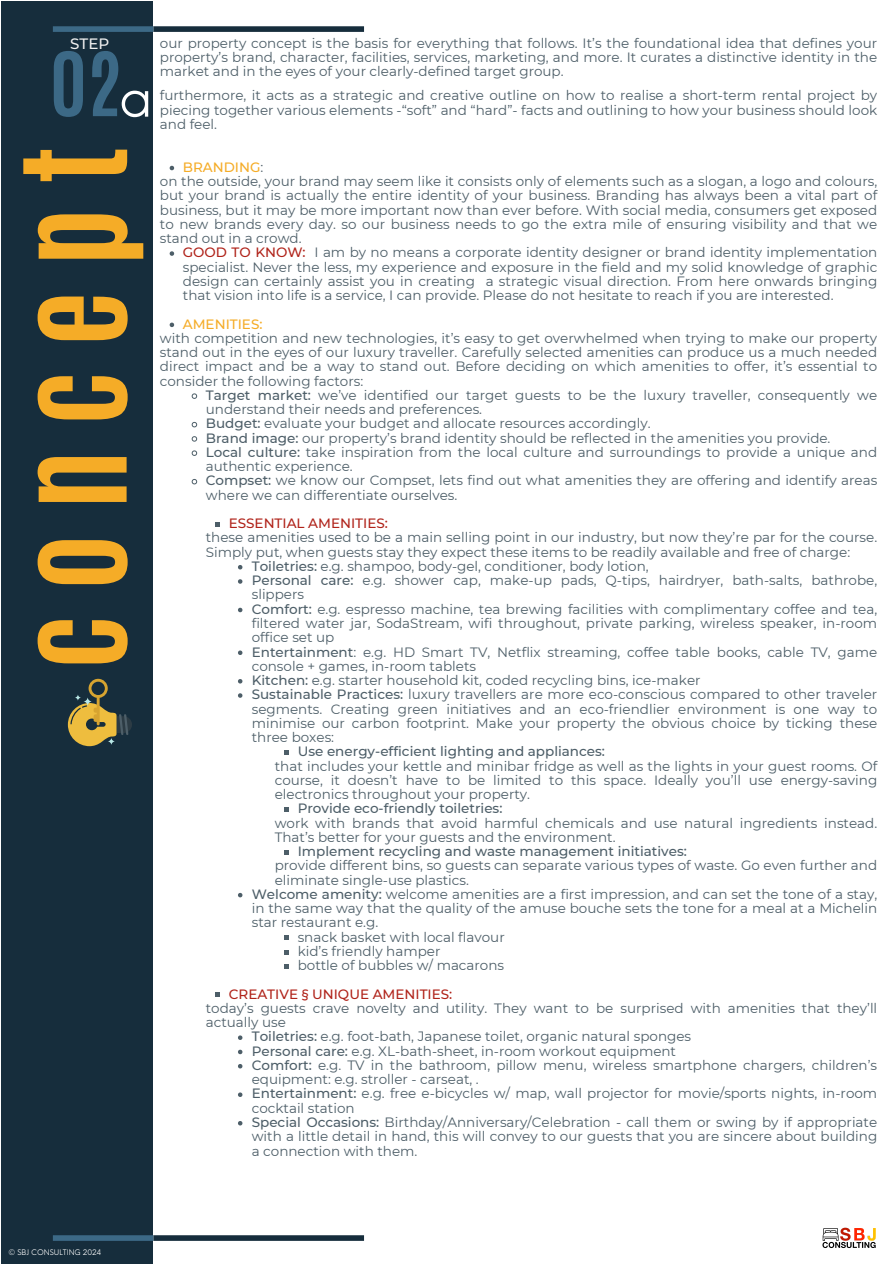
<style>
.page{position:relative;width:894px;height:1264px;background:#fff}
.page>*{position:absolute;margin:0;border:0;box-sizing:border-box;transform-origin:0 0}
.t1{font:700 120px "Antonio";letter-spacing:.2em;color:#f5ac27}
.t2{font:700 75px "Antonio";color:#3c6986}
.t3{font:51px "Neue Einstellung";color:#fff}
.t4{font:500 15px "Montserrat";color:#f0f0f0}
.t5{font:13.5px/14.2px "Montserrat";color:#4d5e68}
.t6{font:500 13.5px "Montserrat";color:#4d5e68}
.t7{font:500 13.5px "Montserrat";color:#b0231a}
.t8{font:500 13.5px "Montserrat";color:#f5ac27}
.t9{font:7.5px "Neue Einstellung";color:#fff}
.s1{font-weight:400;color:#4d5e68}
.s2{font-weight:500;color:#b0231a}
.s3{font-weight:500}
</style>
<div class="page">
<div style="left:1px;top:1px;width:152px;height:1262px;background:#162d3c"></div>
<div style="left:153px;top:26px;width:211px;height:6px;background:#162d3c"></div>
<div style="left:53px;top:26px;width:100px;height:6px;background:#3c6986"></div>
<div style="left:153px;top:1235px;width:211px;height:5px;background:#162d3c"></div>
<div style="left:53px;top:1235px;width:100px;height:5px;background:#3c6986"></div>
<svg style="left:170px;top:166px;width:4px;height:4px"></svg>
<svg style="left:170px;top:251px;width:4px;height:5px"></svg>
<svg style="left:170px;top:322px;width:4px;height:5px"></svg>
<svg style="left:191px;top:393px;width:6px;height:6px"></svg>
<svg style="left:191px;top:421px;width:6px;height:7px"></svg>
<svg style="left:191px;top:436px;width:6px;height:6px"></svg>
<svg style="left:191px;top:450px;width:6px;height:6px"></svg>
<svg style="left:191px;top:479px;width:6px;height:6px"></svg>
<svg style="left:215px;top:522px;width:5px;height:4px"></svg>
<svg style="left:238px;top:565px;width:4px;height:4px"></svg>
<svg style="left:238px;top:579px;width:4px;height:4px"></svg>
<svg style="left:238px;top:607px;width:4px;height:5px"></svg>
<svg style="left:238px;top:650px;width:4px;height:5px"></svg>
<svg style="left:238px;top:679px;width:4px;height:4px"></svg>
<svg style="left:238px;top:693px;width:4px;height:4px"></svg>
<svg style="left:284px;top:750px;width:5px;height:4px"></svg>
<svg style="left:284px;top:807px;width:5px;height:4px"></svg>
<svg style="left:284px;top:850px;width:5px;height:4px"></svg>
<svg style="left:238px;top:892px;width:4px;height:5px"></svg>
<svg style="left:284px;top:935px;width:5px;height:5px"></svg>
<svg style="left:284px;top:950px;width:5px;height:4px"></svg>
<svg style="left:284px;top:964px;width:5px;height:4px"></svg>
<svg style="left:215px;top:992px;width:5px;height:5px"></svg>
<svg style="left:238px;top:1035px;width:4px;height:4px"></svg>
<svg style="left:238px;top:1049px;width:4px;height:5px"></svg>
<svg style="left:238px;top:1064px;width:4px;height:4px"></svg>
<svg style="left:238px;top:1092px;width:4px;height:4px"></svg>
<svg style="left:238px;top:1121px;width:4px;height:4px"></svg>
<svg style="left:68px;top:678px;width:64px;height:68px"></svg>
<img style="left:822px;top:1227px;width:54px;height:21px">
<p class="t4" style="left:70px;top:35px;width:40px">STEP</p>
<p class="t2" style="left:50px;top:30px;width:73px">02</p>
<p class="t3" style="left:119px;top:52px;width:36px">a</p>
<p class="t1" style="left:-11px;top:670px;width:525px;rotate:-90deg">concept</p>
<h2 class="t5" style="left:160px;top:36px;width:718px;text-align:justify">our property concept is the basis for everything that follows. It’s the foundational idea that defines your property’s brand, character, facilities, services, marketing, and more. It curates a distinctive identity in the market and in the eyes of your clearly-defined target group.</h2>
<p class="t5" style="left:160px;top:88px;width:718px;text-align:justify">furthermore, it acts as a strategic and creative outline on how to realise a short-term rental project by piecing together various elements -“soft” and “hard”- facts and outlining to how your business should look and feel.</p>
<p class="t8" style="left:183px;top:159px;width:82px">BRANDING<span class="s1">:</span></p>
<h1 class="t5" style="left:160px;top:174px;width:718px;text-align:justify">on the outside, your brand may seem like it consists only of elements such as a slogan, a logo and colours, but your brand is actually the entire identity of your business. Branding has always been a vital part of business, but it may be more important now than ever before. With social media, consumers get exposed to new brands every day. so our business needs to go the extra mile of ensuring visibility and that we stand out in a crowd.</h1>
<p class="t5" style="left:183px;top:245px;width:695px;text-align:justify"><span class="s2">GOOD TO KNOW:</span> I am by no means a corporate identity designer or brand identity implementation specialist. Never the less, my experience and exposure in the field and my solid knowledge of graphic design can certainly assist you in creating a strategic visual direction. From here onwards bringing that vision into life is a service, I can provide. Please do not hesitate to reach if you are interested.</p>
<h3 class="t8" style="left:183px;top:315px;width:81px">AMENITIES:</h3>
<h3 class="t5" style="left:160px;top:331px;width:718px;text-align:justify">with competition and new technologies, it’s easy to get overwhelmed when trying to make our property stand out in the eyes of our luxury traveller. Carefully selected amenities can produce us a much needed direct impact and be a way to stand out. Before deciding on which amenities to offer, it’s essential to consider the following factors:</h3>
<p class="t5" style="left:206px;top:388px;width:672px"><span class="s3">Target market:</span> we’ve identified our target guests to be the luxury traveller, consequently we understand their needs and preferences.</p>
<h3 class="t5" style="left:206px;top:416px;width:446px"><span class="s3">Budget:</span> evaluate your budget and allocate resources accordingly.</h3>
<p class="t5" style="left:206px;top:430px;width:626px"><span class="s3">Brand image:</span> our property’s brand identity should be reflected in the amenities you provide.</p>
<p class="t5" style="left:206px;top:445px;width:672px"><span class="s3">Local culture:</span> take inspiration from the local culture and surroundings to provide a unique and authentic experience.</p>
<h3 class="t5" style="left:206px;top:473px;width:672px"><span class="s3">Compset:</span> we know our Compset, lets find out what amenities they are offering and identify areas where we can differentiate ourselves.</h3>
<p class="t7" style="left:229px;top:515px;width:161px">ESSENTIAL AMENITIES:</p>
<p class="t5" style="left:206px;top:530px;width:672px">these amenities used to be a main selling point in our industry, but now they’re par for the course.<br>Simply put, when guests stay they expect these items to be readily available and free of charge:</p>
<p class="t5" style="left:252px;top:559px;width:398px"><span class="s3">Toiletries:</span> e.g. shampoo, body-gel, conditioner, body lotion,</p>
<p class="t5" style="left:252px;top:573px;width:626px"><span class="s3">Personal care:</span> e.g. shower cap, make-up pads, Q-tips, hairdryer, bath-salts, bathrobe, slippers</p>
<p class="t5" style="left:252px;top:601px;width:626px;text-align:justify"><span class="s3">Comfort:</span> e.g. espresso machine, tea brewing facilities with complimentary coffee and tea, filtered water jar, SodaStream, wifi throughout, private parking, wireless speaker, in-room office set up</p>
<p class="t5" style="left:252px;top:644px;width:626px"><span class="s3">Entertainment</span>: e.g. HD Smart TV, Netflix streaming, coffee table books, cable TV, game console + games, in-room tablets</p>
<p class="t5" style="left:252px;top:673px;width:450px"><span class="s3">Kitchen:</span> e.g. starter household kit, coded recycling bins, ice-maker</p>
<p class="t5" style="left:252px;top:687px;width:626px;text-align:justify"><span class="s3">Sustainable Practices:</span> luxury travellers are more eco-conscious compared to other traveler segments. Creating green initiatives and an eco-friendlier environment is one way to minimise our carbon footprint. Make your property the obvious choice by ticking these three boxes:</p>
<p class="t6" style="left:297px;top:743px;width:309px">Use energy-efficient lighting and appliances:</p>
<p class="t5" style="left:275px;top:758px;width:604px;text-align:justify">that includes your kettle and minibar fridge as well as the lights in your guest rooms. Of course, it doesn’t have to be limited to this space. Ideally you’ll use energy-saving electronics throughout your property.</p>
<p class="t6" style="left:297px;top:800px;width:206px">Provide eco-friendly toiletries:</p>
<p class="t5" style="left:275px;top:815px;width:604px">work with brands that avoid harmful chemicals and use natural ingredients instead.<br>That’s better for your guests and the environment.</p>
<p class="t6" style="left:297px;top:843px;width:390px">Implement recycling and waste management initiatives:</p>
<p class="t5" style="left:275px;top:858px;width:604px">provide different bins, so guests can separate various types of waste. Go even further and eliminate single-use plastics.</p>
<p class="t5" style="left:252px;top:886px;width:626px;text-align:justify"><span class="s3">Welcome amenity:</span> welcome amenities are a first impression, and can set the tone of a stay, in the same way that the quality of the amuse bouche sets the tone for a meal at a Michelin star restaurant e.g.</p>
<p class="t5" style="left:297px;top:929px;width:208px">snack basket with local flavour</p>
<p class="t5" style="left:297px;top:943px;width:144px">kid’s friendly hamper</p>
<p class="t5" style="left:297px;top:958px;width:208px">bottle of bubbles w/ macarons</p>
<p class="t7" style="left:229px;top:985px;width:225px">CREATIVE § UNIQUE AMENITIES:</p>
<p class="t5" style="left:206px;top:1000px;width:672px">today’s guests crave novelty and utility. They want to be surprised with amenities that they’ll actually use</p>
<p class="t5" style="left:252px;top:1029px;width:441px"><span class="s3">Toiletries:</span> e.g. foot-bath, Japanese toilet, organic natural sponges</p>
<p class="t5" style="left:252px;top:1043px;width:426px"><span class="s3">Personal care:</span> e.g. XL-bath-sheet, in-room workout equipment</p>
<p class="t5" style="left:252px;top:1057px;width:626px"><span class="s3">Comfort:</span> e.g. TV in the bathroom, pillow menu, wireless smartphone chargers, children’s equipment: e.g. stroller - carseat, .</p>
<p class="t5" style="left:252px;top:1086px;width:626px"><span class="s3">Entertainment:</span> e.g. free e-bicycles w/ map, wall projector for movie/sports nights, in-room cocktail station</p>
<p class="t5" style="left:252px;top:1114px;width:626px;text-align:justify"><span class="s3">Special Occasions:</span> Birthday/Anniversary/Celebration - call them or swing by if appropriate with a little detail in hand, this will convey to our guests that you are sincere about building a connection with them.</p>
<p class="t9" style="left:9px;top:1245px;width:94px">© SBJ CONSULTING 2024</p>
</div>
